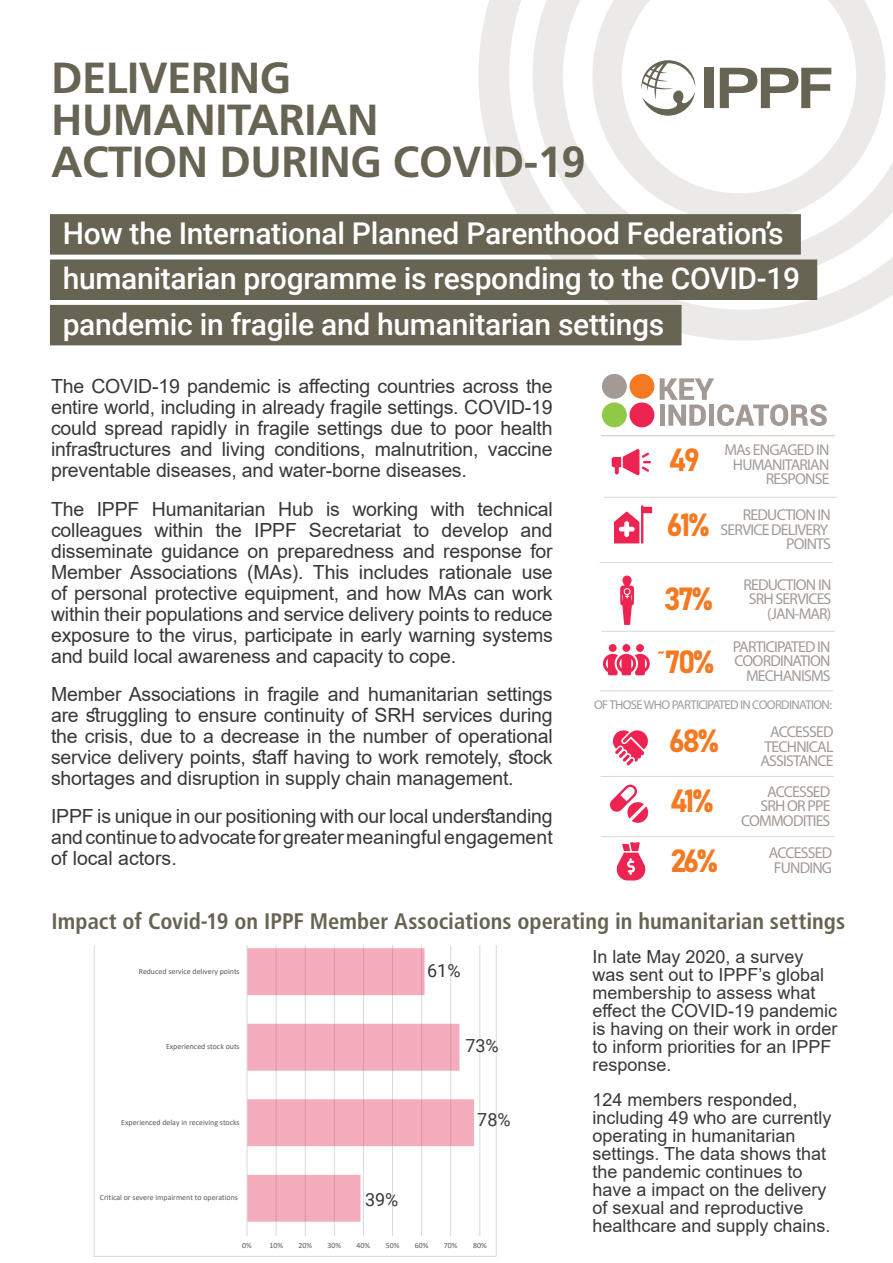
<style>
.page{position:relative;width:893px;height:1263px;background:#fff}
.page>*{position:absolute;margin:0;border:0;box-sizing:border-box;transform-origin:0 0}
.t1{font:700 43.5px/42px "Frutiger LT Std";letter-spacing:-.01em;color:#676454}
.t2{font:31.65px "Bahnschrift";letter-spacing:-.085em;color:#f47921}
.subhead_A{font:500 30px "Roboto";letter-spacing:-.01em;color:#fff}
.t3{font:700 condensed 22.5px "Frutiger LT Std";color:#676454}
.t4{font:700 19.95px "Myriad Pro";color:#f47921}
.body_text{font:19.5px/21px "Arial";letter-spacing:-.01em;color:#383839;text-align:justify}
.body_text-2{font:18px/18px "Arial";color:#383839}
.body_text-3{font:18px "Roboto";color:#383839}
.t5{font:900 15.75px/14.4px "Roboto";letter-spacing:-.05em;color:#a39a95;text-align:right}
.t6{font:900 12.75px "Roboto";letter-spacing:-.05em;color:#a39a95}
.t7{font:7.95px "Calibri";color:#595959}
</style>
<div class="page">
<svg style="left:478px;top:0;width:415px;height:341px"></svg>
<div style="left:704px;top:68px;width:9px;height:40px;background:#676454"></div>
<svg style="left:720px;top:68px;width:111px;height:40px"></svg>
<svg style="left:641px;top:60px;width:54px;height:56px"></svg>
<div style="left:50px;top:214px;width:751px;height:41px;background:#676454"></div>
<div style="left:50px;top:259px;width:767px;height:41px;background:#676454"></div>
<div style="left:50px;top:305px;width:631px;height:40px;background:#676454"></div>
<div style="left:629px;top:374px;width:25px;height:25px;background:#f47921;border-radius:50%"></div>
<div style="left:629px;top:402px;width:25px;height:25px;background:#ed2452;border-radius:50%"></div>
<div style="left:602px;top:374px;width:25px;height:25px;background:#a39a95;border-radius:50%"></div>
<div style="left:602px;top:402px;width:25px;height:25px;background:#90c848;border-radius:50%"></div>
<svg style="left:660px;top:378px;width:167px;height:48px"></svg>
<hr style="left:602px;top:435px;width:232px;height:1px;background:#ded9d4">
<hr style="left:604px;top:497px;width:233px;height:1px;background:#ded9d4">
<hr style="left:600px;top:562px;width:232px;height:1px;background:#ded9d4">
<svg style="left:614px;top:505px;width:38px;height:38px"></svg>
<div style="left:609px;top:644px;width:8px;height:8px;background:#ed2452;border-radius:50%"></div>
<div style="left:636px;top:644px;width:8px;height:8px;background:#ed2452;border-radius:50%"></div>
<div style="left:622px;top:644px;width:8px;height:8px;background:#ed2452;border-radius:50%"></div>
<svg style="left:603px;top:654px;width:47px;height:21px"></svg>
<svg style="left:620px;top:575px;width:14px;height:50px"></svg>
<hr style="left:602px;top:631px;width:232px;height:1px;background:#ded9d4">
<hr style="left:600px;top:691px;width:232px;height:1px;background:#ded9d4">
<hr style="left:601px;top:776px;width:232px;height:1px;background:#ded9d4">
<svg style="left:613px;top:730px;width:35px;height:35px"></svg>
<svg style="left:610px;top:785px;width:38px;height:38px"></svg>
<svg style="left:612px;top:449px;width:39px;height:26px"></svg>
<hr style="left:601px;top:836px;width:233px;height:1px;background:#ded9d4">
<svg style="left:616px;top:842px;width:30px;height:38px"></svg>
<svg style="left:94px;top:945px;width:403px;height:311px"></svg>
<p class="t1" style="left:51px;top:57px;width:329px">DELIVERING<br>HUMANITARIAN</p>
<p class="t1" style="left:51px;top:141px;width:536px">ACTION DURING COVID-19</p>
<p class="subhead_A" style="left:63px;top:212px;width:722px">How the International Planned Parenthood Federation’s</p>
<p class="subhead_A" style="left:63px;top:258px;width:739px">humanitarian programme is responding to the COVID-19</p>
<p class="subhead_A" style="left:63px;top:303px;width:603px">pandemic in fragile and humanitarian settings</p>
<p class="body_text" style="left:51px;top:376px;width:503px">The COVID-19 pandemic is affecting countries across the entire world, including in already fragile settings. COVID-19 could spread rapidly in fragile settings due to poor health infrastructures and living conditions, malnutrition, vaccine preventable diseases, and water-borne diseases.</p>
<p class="body_text" style="left:51px;top:498px;width:503px">The IPPF Humanitarian Hub is working with technical colleagues within the IPPF Secretariat to develop and disseminate guidance on preparedness and response for Member Associations (MAs). This includes rationale use of personal protective equipment, and how MAs can work within their populations and service delivery points to reduce exposure to the virus, participate in early warning systems and build local awareness and capacity to cope.</p>
<p class="body_text" style="left:51px;top:683px;width:503px">Member Associations in fragile and humanitarian settings are struggling to ensure continuity of SRH services during the crisis, due to a decrease in the number of operational service delivery points, staff having to work remotely, stock shortages and disruption in supply chain management.</p>
<p class="body_text" style="left:51px;top:805px;width:503px">IPPF is unique in our positioning with our local understanding and continue to advocate for greater meaningful engagement of local actors.</p>
<p class="t2" style="left:668px;top:436px;width:33px">49</p>
<p class="t5" style="left:724px;top:442px;width:106px">MAs ENGAGED IN<br>HUMANITARIAN<br>RESPONSE</p>
<p class="t2" style="left:667px;top:501px;width:45px">61%</p>
<p class="t5" style="left:720px;top:508px;width:112px">REDUCTION IN<br>SERVICE DELIVERY<br>POINTS</p>
<p class="t2" style="left:664px;top:575px;width:51px">37%</p>
<p class="t5" style="left:743px;top:577px;width:90px">REDUCTION IN<br>SRH SERVICES (JAN-MAR)</p>
<p class="t2" style="left:665px;top:638px;width:51px">70%</p>
<p class="t5" style="left:733px;top:639px;width:99px">PARTICIPATED IN<br>COORDINATION<br>MECHANISMS</p>
<p class="t4" style="left:658px;top:645px;width:7px">˜</p>
<p class="t6" style="left:594px;top:697px;width:239px">OF THOSE WHO PARTICIPATED IN COORDINATION:</p>
<p class="t2" style="left:669px;top:717px;width:52px">68%</p>
<p class="t5" style="left:760px;top:725px;width:75px;text-align:justify;text-indent:10px">ACCESSED TECHNICAL ASSISTANCE</p>
<p class="t2" style="left:670px;top:776px;width:46px">41%</p>
<p class="t5" style="left:741px;top:784px;width:91px">ACCESSED<br>SRH OR PPE<br>COMMODITIES</p>
<p class="t2" style="left:670px;top:837px;width:50px">26%</p>
<p class="t5" style="left:769px;top:845px;width:65px;text-align:center">ACCESSED<br>FUNDING</p>
<p class="t3" style="left:52px;top:908px;width:795px">Impact of Covid-19 on IPPF Member Associations operating in humanitarian settings</p>
<p class="t7" style="left:139px;top:966px;width:102px">Reduced service delivery points</p>
<p class="body_text-3" style="left:427px;top:958px;width:35px">61%</p>
<p class="t7" style="left:166px;top:1041px;width:75px">Experienced stock outs</p>
<p class="t7" style="left:121px;top:1117px;width:120px">Experienced delay in receiving stocks</p>
<p class="t7" style="left:100px;top:1192px;width:139px">Critical or severe impairment to operations</p>
<p class="body_text-3" style="left:365px;top:1187px;width:35px">39%</p>
<p class="body_text-3" style="left:465px;top:1032px;width:35px">73%</p>
<p class="body_text-3" style="left:477px;top:1107px;width:35px">78%</p>
<p class="t7" style="left:242px;top:1240px;width:11px">0%</p>
<p class="t7" style="left:269px;top:1240px;width:15px">10%</p>
<p class="t7" style="left:298px;top:1240px;width:15px">20%</p>
<p class="t7" style="left:328px;top:1240px;width:15px">30%</p>
<p class="t7" style="left:357px;top:1240px;width:15px">40%</p>
<p class="t7" style="left:386px;top:1240px;width:15px">50%</p>
<p class="t7" style="left:415px;top:1240px;width:15px">60%</p>
<p class="t7" style="left:444px;top:1240px;width:15px">70%</p>
<p class="t7" style="left:473px;top:1240px;width:15px">80%</p>
<p class="body_text-2" style="left:592px;top:947px;width:247px">In late May 2020, a survey was sent out to IPPF’s global membership to assess what effect the COVID-19 pandemic is having on their work in order to inform priorities for an IPPF response.</p>
<p class="body_text-2" style="left:592px;top:1090px;width:241px">124 members responded, including 49 who are currently operating in humanitarian settings. The data shows that the pandemic continues to have a impact on the delivery of sexual and reproductive healthcare and supply chains.</p>
</div>
